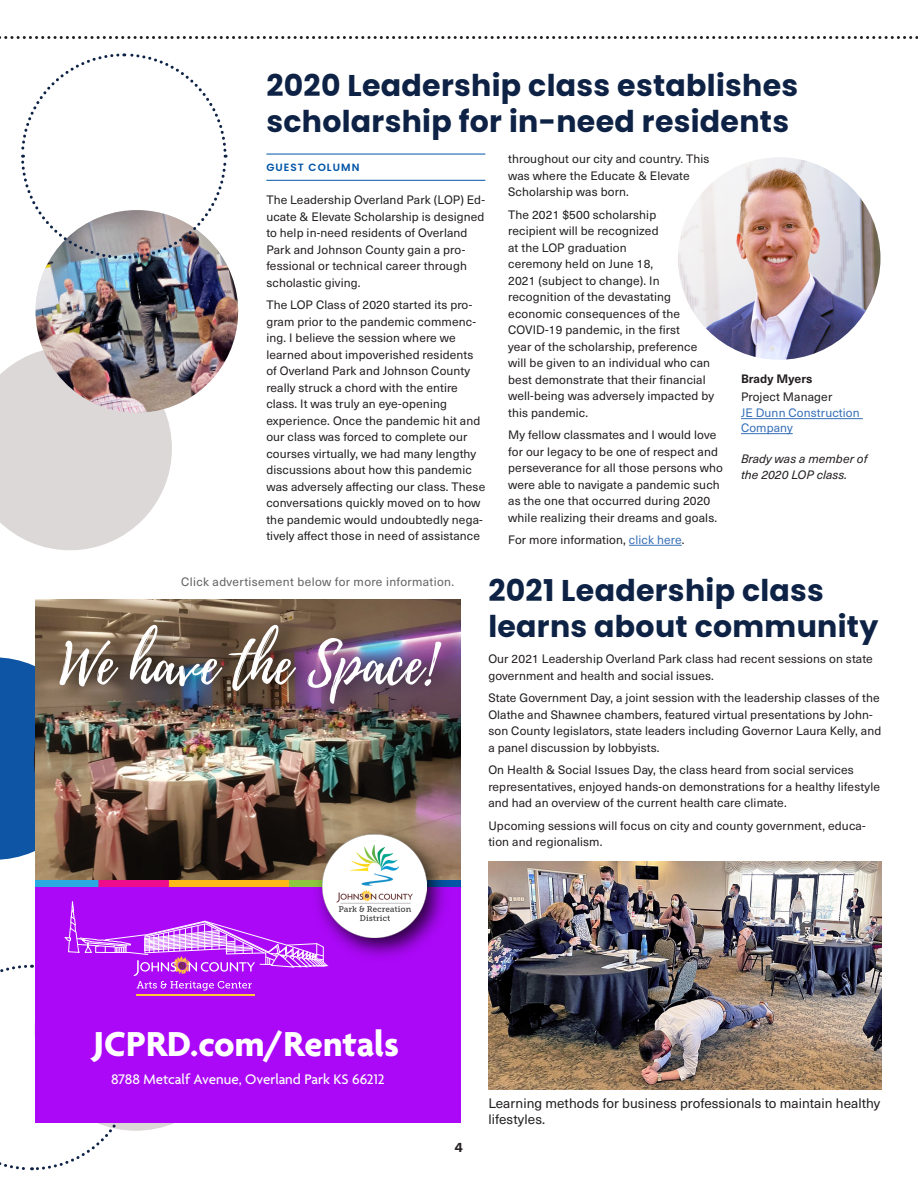
<style>
.page{position:relative;width:918px;height:1188px;background:#fff}
.page>*{position:absolute;margin:0;border:0;box-sizing:border-box;transform-origin:0 0}
.t1{font:55.5px "Playlist Script";color:#fff}
.t2{font:700 37.5px "Agenda";color:#fff}
.Headline{font:700 30px/36px "Poppins";letter-spacing:.01em;color:#0d2245}
.t3{font:500 15px "Agenda";color:#fcfcfc}
.t4{font:13.5px/16.5px "Neue Haas Unica W1 G";letter-spacing:.005em;color:#231f20}
.t5{font:700 13.5px "Neue Haas Unica W1 G";color:#231f20}
.Body{font:12px/16.5px "Neue Haas Unica W1 G";letter-spacing:.01em;color:#231f20}
.Body-2{font:12px "Neue Haas Unica W1 G";letter-spacing:.03em;color:#636366}
.Bios{font:italic 12px/15.8px "Neue Haas Unica W1 G";letter-spacing:.005em;color:#231f20}
.Body-3{font:12px/15px "Neue Haas Unica W1 G";letter-spacing:.01em;color:#3870b7}
.Body-4{font:700 12px "Neue Haas Unica W1 G";letter-spacing:.01em;color:#231f20}
.t6{font:600 10.5px "Poppins";letter-spacing:.1em;color:#0154a6}
.s1{color:#3870b7}
</style>
<div class="page">
<svg style="left:0;top:36px;width:918px;height:3px"></svg>
<svg style="left:0;top:356px;width:172px;height:194px;background:#e0dcdc"></svg>
<img style="left:27px;top:261px;width:212px;height:160px">
<div style="left:0;top:657px;width:35px;height:203px;background:#0e55a5"></div>
<svg style="left:21px;top:53px;width:207px;height:208px"></svg>
<hr style="left:629px;top:545px;width:53px;height:1px;background:#3870b7">
<img style="left:678px;top:157px;width:202px;height:203px;border-radius:101px">
<hr style="left:741px;top:418px;width:122px;height:1px;background:#3870b7">
<hr style="left:741px;top:433px;width:52px;height:1px;background:#3870b7">
<div style="left:35px;top:859px;width:425px;height:264px;background:#ab08f7"></div>
<img style="left:35px;top:599px;width:425px;height:287px">
<img style="left:306px;top:818px;width:149px;height:149px">
<img style="left:323px;top:834px;width:103px;height:104px">
<img style="left:35px;top:602px;width:425px;height:142px">
<svg style="left:0;top:895px;width:328px;height:276px"></svg>
<img style="left:488px;top:862px;width:394px;height:228px">
<hr style="left:266px;top:154px;width:219px;height:1px;background:#0154a6">
<hr style="left:266px;top:180px;width:219px;height:1px;background:#0154a6">
<p class="Headline" style="left:266px;top:68px;width:533px">2020 Leadership class establishes scholarship for in-need residents</p>
<p class="t6" style="left:266px;top:161px;width:95px">GUEST COLUMN</p>
<p class="Body" style="left:266px;top:191px;width:220px">The Leadership Overland Park (LOP) Ed&shy;ucate &amp; Elevate Scholarship is designed to help in-need residents of Overland Park and Johnson County gain a pro&shy;fessional or technical career through scholastic giving.</p>
<p class="Body" style="left:266px;top:296px;width:221px">The LOP Class of 2020 started its pro&shy;gram prior to the pandemic commenc&shy;ing. I believe the session where we learned about impoverished residents of Overland Park and Johnson County really struck a chord with the entire class. It was truly an eye-opening experience. Once the pandemic hit and our class was forced to complete our courses virtually, we had many lengthy discussions about how this pandemic was adversely affecting our class. These conversations quickly moved on to how the pandemic would undoubtedly nega&shy;tively affect those in need of assistance</p>
<p class="Body" style="left:508px;top:150px;width:203px">throughout our city and country. This was where the Educate &amp; Elevate<br>Scholarship was born.</p>
<p class="Body" style="left:508px;top:205px;width:207px">The 2021 $500 scholarship<br>recipient will be recognized<br>at the LOP graduation<br>ceremony held on June 18,<br>2021 (subject to change). In recognition of the devastating economic consequences of the<br>COVID-19 pandemic, in the first<br>year of the scholarship, preference will be given to an individual who can best demonstrate that their financial well-being was adversely impacted by this pandemic.</p>
<p class="Body" style="left:508px;top:426px;width:216px">My fellow classmates and I would love for our legacy to be one of respect and perseverance for all those persons who were able to navigate a pandemic such as the one that occurred during 2020 while realizing their dreams and goals.</p>
<p class="Body" style="left:508px;top:531px;width:178px">For more information, <span class="s1">click here</span>.</p>
<p class="Body-4" style="left:741px;top:370px;width:73px">Brady Myers</p>
<p class="Body" style="left:741px;top:388px;width:93px">Project Manager</p>
<p class="Body-3" style="left:741px;top:405px;width:120px">JE Dunn Construction<br>Company</p>
<p class="Bios" style="left:741px;top:450px;width:128px">Brady was a member of the 2020 LOP class.</p>
<p class="Body-2" style="left:181px;top:573px;width:274px">Click advertisement below for more information.</p>
<p class="t1" style="left:59px;top:625px;width:377px">We have the Space!</p>
<p class="Headline" style="left:488px;top:573px;width:392px">2021 Leadership class learns about community</p>
<p class="Body" style="left:488px;top:650px;width:386px">Our 2021 Leadership Overland Park class had recent sessions on state government and health and social issues.</p>
<p class="Body" style="left:488px;top:689px;width:394px">State Government Day, a joint session with the leadership classes of the Olathe and Shawnee chambers, featured virtual presentations by John&shy;son County legislators, state leaders including Governor Laura Kelly, and a panel discussion by lobbyists.</p>
<p class="Body" style="left:488px;top:761px;width:393px">On Health &amp; Social Issues Day, the class heard from social services representatives, enjoyed hands-on demonstrations for a healthy lifestyle and had an overview of the current health care climate.</p>
<p class="Body" style="left:488px;top:817px;width:379px">Upcoming sessions will focus on city and county government, educa&shy;tion and regionalism.</p>
<p class="t2" style="left:94px;top:1024px;width:307px">JCPRD.com/Rentals</p>
<p class="t3" style="left:111px;top:1071px;width:275px">8788 Metcalf Avenue, Overland Park KS 66212</p>
<p class="t5" style="left:455px;top:1137px;width:10px">4</p>
<p class="t4" style="left:488px;top:1094px;width:393px">Learning methods for business professionals to maintain healthy lifestyles.</p>
</div>
